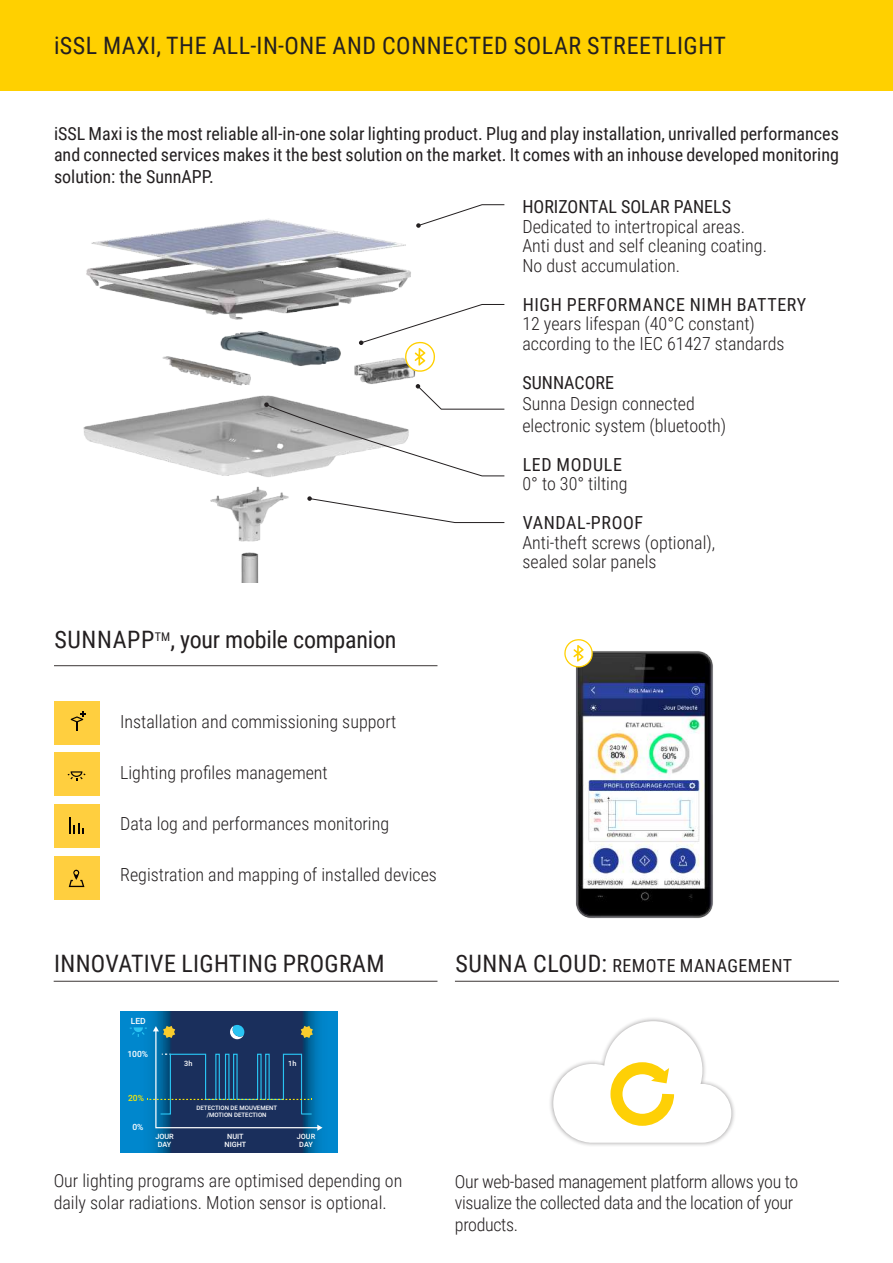
<style>
.page{position:relative;width:893px;height:1263px;background:#fff}
.page>*{position:absolute;margin:0;border:0;box-sizing:border-box;transform-origin:0 0}
.t1{font:24px "Roboto Condensed";letter-spacing:.015em;color:#231f20}
.t2{font:24px "Roboto Condensed";letter-spacing:-.01em;color:#231f20}
.t3{font:300 18px/19.5px "Roboto Condensed";color:#231f20}
.t4{font:18px/21.6px "Roboto Condensed";color:#231f20;text-align:justify}
.t5{font:300 18px/21.6px "Roboto Condensed";letter-spacing:-.02em;color:#231f20}
.t6{font:18px "Roboto Condensed";letter-spacing:.035em;color:#231f20}
.t7{font:18px "Roboto Condensed";letter-spacing:.025em;color:#231f20}
.t8{font:500 8.55px "Roboto";color:#fff}
.t9{font:500 8.55px "Roboto";color:#f4e609}
.t10{font:500 7.35px "Roboto";color:#fff}
.t11{font:500 6.15px/7.4px "Roboto";color:#fff;text-align:center}
.s1{font-size:24px}
</style>
<div class="page">
<div style="left:0;top:0;width:893px;height:90px;background:#ffd000"></div>
<img style="left:83px;top:218px;width:332px;height:365px">
<svg style="left:307px;top:496px;width:198px;height:27px"></svg>
<svg style="left:416px;top:204px;width:89px;height:24px"></svg>
<svg style="left:264px;top:384px;width:241px;height:93px"></svg>
<hr style="left:455px;top:981px;width:384px;height:1px;background:#3b3635">
<hr style="left:54px;top:981px;width:383px;height:1px;background:#3b3635">
<div style="left:549px;top:1016px;width:187px;height:131px;background:#231f20;opacity:.4"></div>
<svg style="left:553px;top:1021px;width:178px;height:122px"></svg>
<svg style="left:121px;top:1012px;width:217px;height:140px;background:#0b5a93"></svg>
<svg style="left:130px;top:1025px;width:193px;height:106px;background:#1a517e"></svg>
<div style="left:54px;top:701px;width:45px;height:43px;background:#ffcf3f"></div>
<svg style="left:71px;top:711px;width:15px;height:20px"></svg>
<div style="left:54px;top:752px;width:45px;height:44px;background:#ffcf3f"></div>
<svg style="left:68px;top:771px;width:18px;height:10px"></svg>
<div style="left:54px;top:804px;width:45px;height:44px;background:#ffcf3f"></div>
<svg style="left:69px;top:817px;width:15px;height:17px"></svg>
<div style="left:54px;top:856px;width:45px;height:44px;background:#ffcf3f"></div>
<svg style="left:69px;top:870px;width:15px;height:17px"></svg>
<hr style="left:54px;top:665px;width:383px;height:1px;background:#3b3635">
<svg style="left:359px;top:304px;width:146px;height:70px"></svg>
<img style="left:576px;top:651px;width:137px;height:268px">
<svg style="left:564px;top:639px;width:29px;height:31px"></svg>
<h1 class="t1" style="left:54px;top:29px;width:674px">iSSL MAXI, THE ALL-IN-ONE AND CONNECTED SOLAR STREETLIGHT</h1>
<p class="t4" style="left:54px;top:122px;width:786px">iSSL Maxi is the most reliable all-in-one solar lighting product. Plug and play installation, unrivalled performances and connected services makes it the best solution on the market. It comes with an inhouse developed monitoring solution: the SunnAPP.</p>
<h1 class="t2" style="left:54px;top:623px;width:344px">SUNNAPP<sup>TM</sup>, your mobile companion</h1>
<p class="t3" style="left:120px;top:711px;width:278px">Installation and commissioning support</p>
<p class="t3" style="left:120px;top:762px;width:209px">Lighting profiles management</p>
<p class="t3" style="left:120px;top:813px;width:270px">Data log and performances monitoring</p>
<p class="t3" style="left:120px;top:864px;width:318px">Registration and mapping of installed devices</p>
<p class="t4" style="left:522px;top:195px;width:210px">HORIZONTAL SOLAR PANELS</p>
<p class="t3" style="left:522px;top:216px;width:246px">Dedicated to intertropical areas.<br>Anti dust and self cleaning coating.<br>No dust accumulation.</p>
<p class="t6" style="left:523px;top:292px;width:285px">HIGH PERFORMANCE NIMH BATTERY</p>
<p class="t3" style="left:522px;top:313px;width:264px">12 years lifespan (40°C constant) according to the IEC 61427 standards</p>
<p class="t4" style="left:522px;top:371px;width:93px">SUNNACORE</p>
<p class="t3" style="left:522px;top:392px;width:205px;line-height:21.6px">Sunna Design connected electronic system (bluetooth)</p>
<p class="t6" style="left:523px;top:452px;width:101px">LED MODULE</p>
<p class="t3" style="left:522px;top:473px;width:107px">0° to 30° tilting</p>
<p class="t6" style="left:523px;top:510px;width:122px">VANDAL-PROOF</p>
<p class="t3" style="left:522px;top:532px;width:194px">Anti-theft screws (optional), sealed solar panels</p>
<h1 class="t1" style="left:54px;top:947px;width:332px">INNOVATIVE LIGHTING PROGRAM</h1>
<p class="t7" style="left:455px;top:953px;width:338px"><span class="s1">SUNNA CLOUD:</span> REMOTE MANAGEMENT</p>
<p class="t8" style="left:131px;top:1014px;width:17px">LED</p>
<p class="t8" style="left:127px;top:1048px;width:22px">100%</p>
<p class="t10" style="left:184px;top:1058px;width:10px">3h</p>
<p class="t10" style="left:288px;top:1058px;width:10px">1h</p>
<p class="t9" style="left:128px;top:1092px;width:17px">20%</p>
<p class="t8" style="left:132px;top:1121px;width:13px">0%</p>
<p class="t10" style="left:155px;top:1131px;width:20px">JOUR</p>
<p class="t11" style="left:196px;top:1104px;width:82px">DETECTION DE MOUVEMENT /MOTION DETECTION</p>
<p class="t10" style="left:227px;top:1131px;width:18px">NUIT</p>
<p class="t10" style="left:297px;top:1131px;width:20px">JOUR</p>
<p class="t10" style="left:158px;top:1139px;width:15px">DAY</p>
<p class="t10" style="left:225px;top:1139px;width:23px">NIGHT</p>
<p class="t10" style="left:299px;top:1139px;width:15px">DAY</p>
<p class="t3" style="left:54px;top:1169px;width:350px;line-height:21.6px">Our lighting programs are optimised depending on daily solar radiations. Motion sensor is optional.</p>
<p class="t5" style="left:455px;top:1170px;width:345px">Our web-based management platform allows you to visualize the collected data and the location of your products.</p>
</div>
